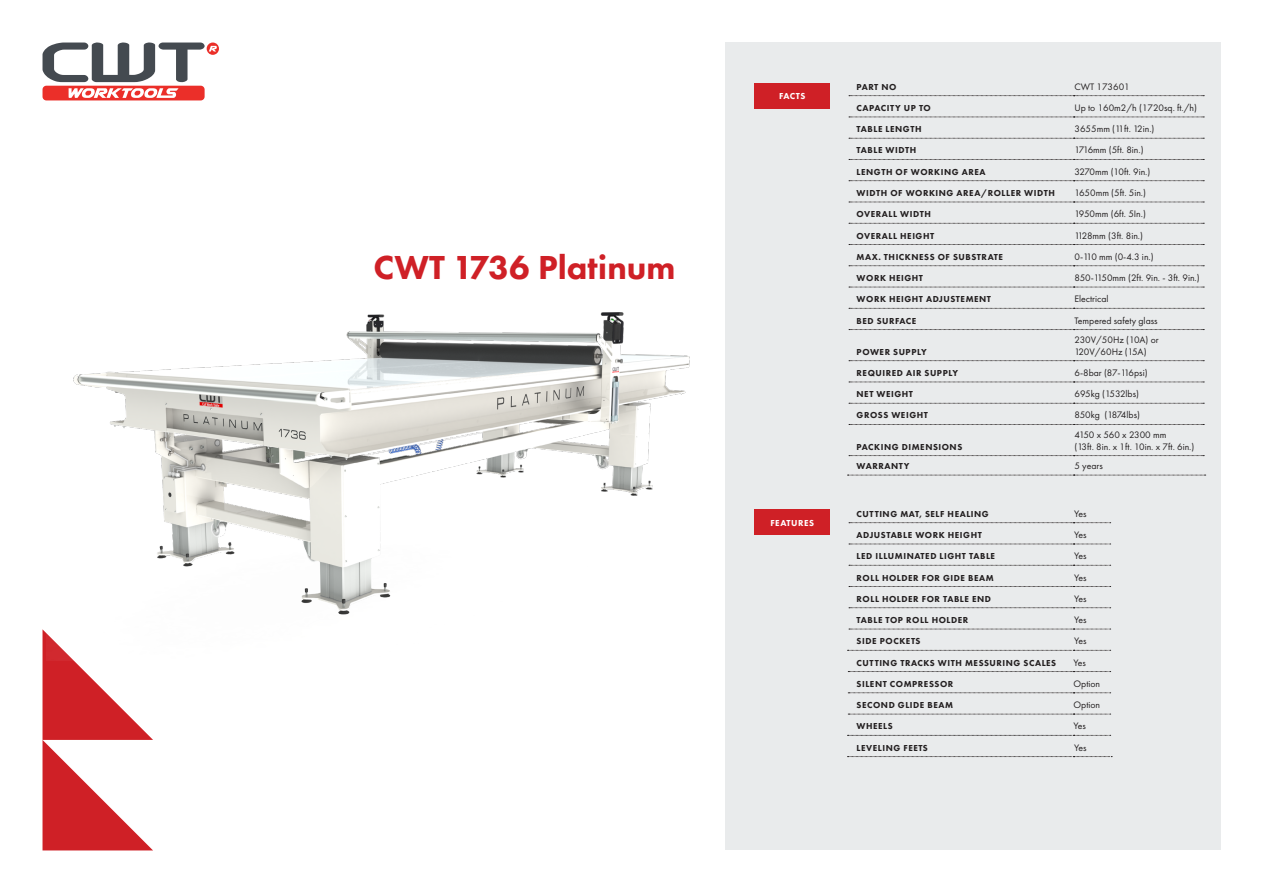
<style>
.page{position:relative;width:1263px;height:893px;background:#fff}
.page>*{position:absolute;margin:0;border:0;box-sizing:border-box;transform-origin:0 0}
.mellanrubrik{font:800 34.5px "Futura PT";color:#cf2026}
.t1{font:9.75px/11.7px "Futura PT";color:#231f20}
.t2{font:800 9px "Futura PT";letter-spacing:.06em;color:#231f20}
.mellanrubrik-2{font:800 9px "Futura PT";letter-spacing:.06em;color:#fff}
</style>
<div class="page">
<div style="left:43px;top:86px;width:162px;height:14px;background:#eb2f29;border-radius:4px"></div>
<svg style="left:69px;top:88px;width:110px;height:10px"></svg>
<div style="left:207px;top:43px;width:12px;height:12px;background:#eb2f29;border-radius:50%"></div>
<svg style="left:43px;top:43px;width:174px;height:39px"></svg>
<svg style="left:43px;top:630px;width:110px;height:220px"></svg>
<div style="left:725px;top:43px;width:495px;height:807px;background:#e9ebec"></div>
<svg style="left:849px;top:522px;width:262px;height:1px"></svg>
<svg style="left:849px;top:544px;width:262px;height:1px"></svg>
<svg style="left:849px;top:565px;width:262px;height:1px"></svg>
<svg style="left:849px;top:586px;width:262px;height:1px"></svg>
<svg style="left:849px;top:607px;width:262px;height:1px"></svg>
<svg style="left:849px;top:629px;width:262px;height:1px"></svg>
<svg style="left:847px;top:650px;width:264px;height:1px"></svg>
<svg style="left:848px;top:671px;width:263px;height:1px"></svg>
<svg style="left:848px;top:693px;width:263px;height:1px"></svg>
<svg style="left:848px;top:714px;width:263px;height:1px"></svg>
<svg style="left:847px;top:756px;width:265px;height:1px"></svg>
<svg style="left:847px;top:735px;width:264px;height:1px"></svg>
<svg style="left:849px;top:95px;width:355px;height:1px"></svg>
<svg style="left:849px;top:117px;width:355px;height:1px"></svg>
<svg style="left:849px;top:138px;width:355px;height:1px"></svg>
<svg style="left:849px;top:159px;width:355px;height:1px"></svg>
<svg style="left:849px;top:180px;width:355px;height:1px"></svg>
<svg style="left:849px;top:202px;width:355px;height:1px"></svg>
<svg style="left:849px;top:223px;width:355px;height:1px"></svg>
<svg style="left:849px;top:244px;width:355px;height:1px"></svg>
<svg style="left:849px;top:265px;width:355px;height:1px"></svg>
<svg style="left:849px;top:287px;width:355px;height:1px"></svg>
<svg style="left:849px;top:308px;width:355px;height:1px"></svg>
<svg style="left:849px;top:329px;width:355px;height:1px"></svg>
<svg style="left:849px;top:360px;width:355px;height:1px"></svg>
<svg style="left:849px;top:382px;width:355px;height:1px"></svg>
<svg style="left:849px;top:403px;width:355px;height:1px"></svg>
<svg style="left:849px;top:424px;width:355px;height:1px"></svg>
<svg style="left:849px;top:455px;width:355px;height:1px"></svg>
<svg style="left:847px;top:475px;width:359px;height:1px"></svg>
<div style="left:755px;top:83px;width:75px;height:25px;background:#cf2026"></div>
<div style="left:755px;top:510px;width:75px;height:25px;background:#cf2026"></div>
<img style="left:46px;top:312px;width:644px;height:348px">
<p class="mellanrubrik" style="left:374px;top:246px;width:304px">CWT 1736 Platinum</p>
<p class="mellanrubrik-2" style="left:779px;top:90px;width:28px">FACTS</p>
<p class="mellanrubrik-2" style="left:770px;top:517px;width:45px">FEATURES</p>
<p class="t2" style="left:857px;top:81px;width:41px">PART NO</p>
<p class="t1" style="left:1074px;top:81px;width:57px">CWT 173601</p>
<p class="t2" style="left:857px;top:102px;width:76px">CAPACITY UP TO</p>
<p class="t1" style="left:1074px;top:102px;width:124px">Up to 160m2/h (1720sq. ft./h)</p>
<p class="t2" style="left:857px;top:124px;width:66px">TABLE LENGTH</p>
<p class="t1" style="left:1074px;top:123px;width:81px">3655mm (11ft. 12in.)</p>
<p class="t2" style="left:857px;top:145px;width:61px">TABLE WIDTH</p>
<p class="t1" style="left:1074px;top:144px;width:71px">1716mm (5ft. 8in.)</p>
<p class="t2" style="left:857px;top:166px;width:131px">LENGTH OF WORKING AREA</p>
<p class="t1" style="left:1074px;top:166px;width:77px">3270mm (10ft. 9in.)</p>
<p class="t2" style="left:857px;top:187px;width:200px">WIDTH OF WORKING AREA/ROLLER WIDTH</p>
<p class="t1" style="left:1074px;top:187px;width:73px">1650mm (5ft. 5in.)</p>
<p class="t2" style="left:857px;top:209px;width:76px">OVERALL WIDTH</p>
<p class="t1" style="left:1074px;top:208px;width:73px">1950mm (6ft. 5In.)</p>
<p class="t2" style="left:857px;top:230px;width:79px">OVERALL HEIGHT</p>
<p class="t1" style="left:1074px;top:229px;width:70px">1128mm (3ft. 8in.)</p>
<p class="t2" style="left:857px;top:251px;width:148px">MAX. THICKNESS OF SUBSTRATE</p>
<p class="t1" style="left:1074px;top:251px;width:81px">0-110 mm (0-4.3 in.)</p>
<p class="t2" style="left:857px;top:272px;width:68px">WORK HEIGHT</p>
<p class="t1" style="left:1074px;top:272px;width:127px">850-1150mm (2ft. 9in. - 3ft. 9in.)</p>
<p class="t2" style="left:857px;top:294px;width:136px">WORK HEIGHT ADJUSTEMENT</p>
<p class="t1" style="left:1074px;top:293px;width:36px">Electrical</p>
<p class="t2" style="left:857px;top:315px;width:61px">BED SURFACE</p>
<p class="t1" style="left:1074px;top:314px;width:85px">Tempered safety glass</p>
<p class="t2" style="left:857px;top:346px;width:72px">POWER SUPPLY</p>
<p class="t1" style="left:1074px;top:334px;width:86px">230V/50Hz (10A) or<br>120V/60Hz (15A)</p>
<p class="t2" style="left:857px;top:367px;width:103px">REQUIRED AIR SUPPLY</p>
<p class="t1" style="left:1074px;top:367px;width:75px">6-8bar (87-116psi)</p>
<p class="t2" style="left:857px;top:389px;width:58px">NET WEIGHT</p>
<p class="t1" style="left:1074px;top:388px;width:66px">695kg (1532lbs)</p>
<p class="t2" style="left:857px;top:410px;width:73px">GROSS WEIGHT</p>
<p class="t1" style="left:1074px;top:409px;width:67px">850kg (1874lbs)</p>
<p class="t2" style="left:857px;top:441px;width:107px">PACKING DIMENSIONS</p>
<p class="t1" style="left:1074px;top:429px;width:121px">4150 x 560 x 2300 mm<br>(13ft. 8in. x 1ft. 10in. x 7ft. 6in.)</p>
<p class="t2" style="left:857px;top:460px;width:54px">WARRANTY</p>
<p class="t1" style="left:1074px;top:460px;width:30px">5 years</p>
<p class="t2" style="left:857px;top:508px;width:134px">CUTTING MAT, SELF HEALING</p>
<p class="t1" style="left:1074px;top:508px;width:14px">Yes</p>
<p class="t2" style="left:857px;top:529px;width:127px">ADJUSTABLE WORK HEIGHT</p>
<p class="t1" style="left:1074px;top:529px;width:14px">Yes</p>
<p class="t2" style="left:857px;top:551px;width:140px">LED ILLUMINATED LIGHT TABLE</p>
<p class="t1" style="left:1074px;top:550px;width:14px">Yes</p>
<p class="t2" style="left:857px;top:572px;width:139px">ROLL HOLDER FOR GIDE BEAM</p>
<p class="t1" style="left:1074px;top:571px;width:14px">Yes</p>
<p class="t2" style="left:857px;top:593px;width:136px">ROLL HOLDER FOR TABLE END</p>
<p class="t1" style="left:1074px;top:593px;width:14px">Yes</p>
<p class="t2" style="left:857px;top:614px;width:113px">TABLE TOP ROLL HOLDER</p>
<p class="t1" style="left:1074px;top:614px;width:14px">Yes</p>
<p class="t2" style="left:857px;top:636px;width:65px">SIDE POCKETS</p>
<p class="t1" style="left:1074px;top:635px;width:14px">Yes</p>
<p class="t2" style="left:857px;top:657px;width:201px">CUTTING TRACKS WITH MESSURING SCALES</p>
<p class="t1" style="left:1073px;top:656px;width:14px">Yes</p>
<p class="t2" style="left:857px;top:678px;width:98px">SILENT COMPRESSOR</p>
<p class="t1" style="left:1073px;top:678px;width:28px">Option</p>
<p class="t2" style="left:857px;top:699px;width:98px">SECOND GLIDE BEAM</p>
<p class="t1" style="left:1073px;top:699px;width:28px">Option</p>
<p class="t2" style="left:857px;top:721px;width:38px">WHEELS</p>
<p class="t1" style="left:1073px;top:720px;width:14px">Yes</p>
<p class="t2" style="left:857px;top:742px;width:73px">LEVELING FEETS</p>
<p class="t1" style="left:1074px;top:741px;width:14px">Yes</p>
</div>
